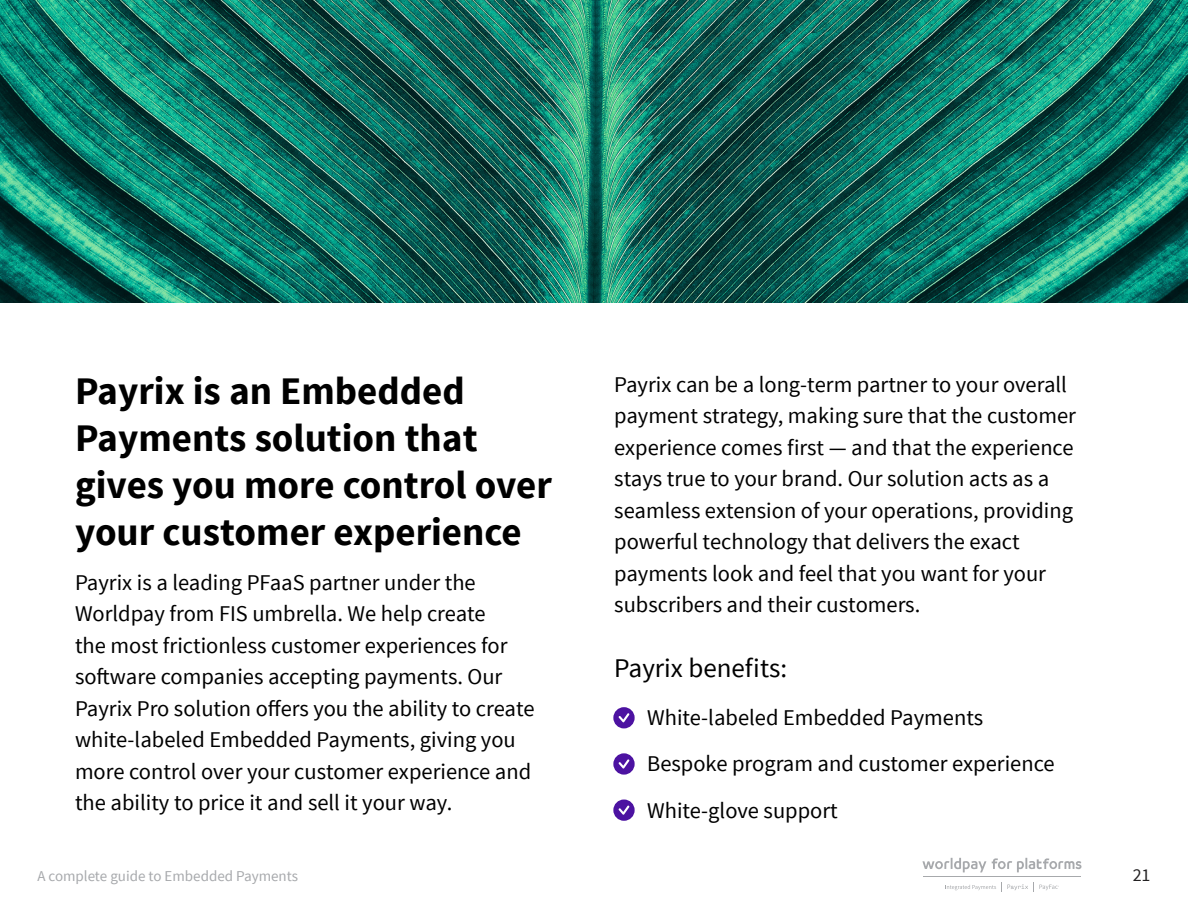
<style>
.page{position:relative;width:1188px;height:918px;background:#fff}
.page>*{position:absolute;margin:0;border:0;box-sizing:border-box;transform-origin:0 0}
.t1{font:700 39px/46.8px "Source Sans Pro";color:#000}
.t2{font:27px "Source Sans Pro";color:#000}
.t3{font:22.5px/31.5px "Source Sans Pro";color:#000}
.t4{font:18px "Source Sans Pro";color:#232122}
.t5{font:15px "Source Sans Pro";color:#a7a9ac}
</style>
<div class="page">
<hr style="left:923px;top:877px;width:158px;height:1px;background:#a7a9ac">
<svg style="left:922px;top:858px;width:64px;height:14px"></svg>
<svg style="left:992px;top:858px;width:89px;height:14px"></svg>
<svg style="left:1007px;top:884px;width:21px;height:6px"></svg>
<svg style="left:1039px;top:884px;width:20px;height:7px"></svg>
<svg style="left:945px;top:885px;width:51px;height:5px"></svg>
<img style="left:0;top:0;width:1188px;height:303px">
<div style="left:615px;top:709px;width:18px;height:18px;background:#4c12a1;border-radius:50%"></div>
<div style="left:613px;top:707px;width:22px;height:21px;border:3px solid #4c12a1;border-radius:50%"></div>
<svg style="left:619px;top:713px;width:10px;height:9px"></svg>
<div style="left:615px;top:755px;width:18px;height:18px;background:#4c12a1;border-radius:50%"></div>
<div style="left:613px;top:753px;width:22px;height:22px;border:3px solid #4c12a1;border-radius:50%"></div>
<svg style="left:619px;top:759px;width:10px;height:10px"></svg>
<div style="left:615px;top:801px;width:18px;height:18px;background:#4c12a1;border-radius:50%"></div>
<div style="left:613px;top:800px;width:22px;height:21px;border:3px solid #4c12a1;border-radius:50%"></div>
<svg style="left:619px;top:805px;width:10px;height:10px"></svg>
<h1 class="t1" style="left:75px;top:369px;width:478px">Payrix is an Embedded<br>Payments solution that gives you more control over your customer experience</h1>
<p class="t3" style="left:75px;top:567px;width:461px">Payrix is a leading PFaaS partner under the Worldpay from FIS umbrella. We help create<br>the most frictionless customer experiences for software companies accepting payments. Our Payrix Pro solution offers you the ability to create white-labeled Embedded Payments, giving you more control over your customer experience and the ability to price it and sell it your way.</p>
<p class="t3" style="left:614px;top:369px;width:463px">Payrix can be a long-term partner to your overall payment strategy, making sure that the customer experience comes first — and that the experience stays true to your brand. Our solution acts as a seamless extension of your operations, providing powerful technology that delivers the exact payments look and feel that you want for your subscribers and their customers.</p>
<p class="t2" style="left:614px;top:651px;width:174px">Payrix benefits:</p>
<p class="t3" style="left:647px;top:695px;width:409px;line-height:46.5px">White-labeled Embedded Payments<br>Bespoke program and customer experience<br>White-glove support</p>
<p class="t5" style="left:37px;top:866px;width:262px">A complete guide to Embedded Payments</p>
<p class="t4" style="left:1133px;top:864px;width:19px">21</p>
</div>
